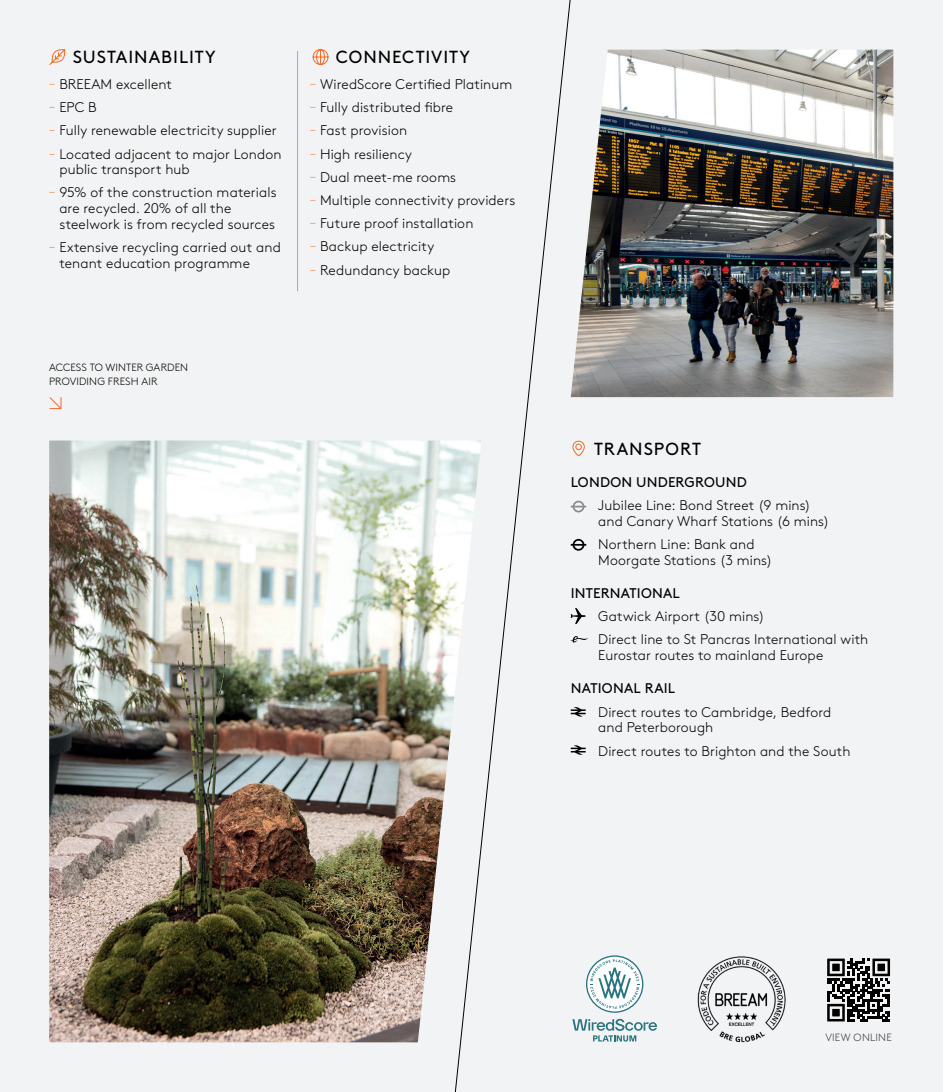
<style>
.page{position:relative;width:943px;height:1092px;background:#fff}
.page>*{position:absolute;margin:0;border:0;box-sizing:border-box;transform-origin:0 0}
.Titles_-_Inside_Spread{font:17.5px "Brown Pro";letter-spacing:.055em;color:#020000}
.Transport_list{font:300 14px/15.8px "Brown Pro";letter-spacing:.01em;color:#020000}
.Transport_list_title{font:14px "Brown Pro";letter-spacing:.015em;color:#020000}
.Caption_-_Text{font:300 10.5px/14px "Brown Pro";letter-spacing:.005em;color:#020000}
.t1{font:300 10.5px "Brown Pro";letter-spacing:.02em;color:#3e3e3f}
.s1{font-size:12.25px;color:#f37935}
</style>
<div class="page">
<div style="left:0;top:0;width:943px;height:1091px;background:#f2f3f4"></div>
<img style="left:49px;top:440px;width:403px;height:602px">
<img style="left:573px;top:50px;width:320px;height:347px">
<svg style="left:827px;top:959px;width:64px;height:63px"></svg>
<svg style="left:827px;top:958px;width:63px;height:63px"></svg>
<svg style="left:49px;top:49px;width:17px;height:16px"></svg>
<svg style="left:312px;top:49px;width:17px;height:16px"></svg>
<hr style="left:297px;top:51px;width:1px;height:240px;background:#a8a9ad">
<svg style="left:573px;top:1018px;width:84px;height:23px"></svg>
<svg style="left:586px;top:955px;width:57px;height:57px"></svg>
<svg style="left:49px;top:397px;width:13px;height:12px"></svg>
<img style="left:697px;top:956px;width:89px;height:87px">
<svg style="left:452px;top:0;width:121px;height:1091px"></svg>
<svg style="left:570px;top:608px;width:15px;height:16px"></svg>
<svg style="left:570px;top:636px;width:18px;height:6px"></svg>
<svg style="left:570px;top:707px;width:15px;height:9px"></svg>
<div style="left:572px;top:500px;width:12px;height:12px;border:2px solid #8a8c8f;border-radius:50%"></div>
<svg style="left:570px;top:505px;width:16px;height:2px"></svg>
<div style="left:572px;top:539px;width:12px;height:11px;border:2px solid #020000;border-radius:50%"></div>
<svg style="left:570px;top:544px;width:16px;height:1px"></svg>
<svg style="left:570px;top:745px;width:15px;height:9px"></svg>
<svg style="left:572px;top:440px;width:13px;height:16px"></svg>
<p class="Titles_-_Inside_Spread" style="left:73px;top:44px;width:145px">SUSTAINABILITY</p>
<p class="Transport_list" style="left:49px;top:75px;width:124px"><span class="s1">–</span> BREEAM excellent</p>
<p class="Transport_list" style="left:49px;top:98px;width:49px"><span class="s1">–</span> EPC B</p>
<p class="Transport_list" style="left:49px;top:122px;width:229px"><span class="s1">–</span> Fully renewable electricity supplier</p>
<p class="Transport_list" style="left:59px;top:145px;width:224px;text-indent:-10px"><span class="s1">–</span> Located adjacent to major London public transport hub</p>
<p class="Transport_list" style="left:59px;top:184px;width:219px;text-indent:-10px"><span class="s1">–</span> 95% of the construction materials are recycled. 20% of all the steelwork is from recycled sources</p>
<p class="Transport_list" style="left:59px;top:238px;width:223px;text-indent:-10px"><span class="s1">–</span> Extensive recycling carried out and tenant education programme</p>
<p class="Titles_-_Inside_Spread" style="left:336px;top:44px;width:136px">CONNECTIVITY</p>
<p class="Transport_list" style="left:310px;top:75px;width:204px"><span class="s1">–</span> WiredScore Certified Platinum</p>
<p class="Transport_list" style="left:310px;top:98px;width:144px"><span class="s1">–</span> Fully distributed fibre</p>
<p class="Transport_list" style="left:310px;top:122px;width:98px"><span class="s1">–</span> Fast provision</p>
<p class="Transport_list" style="left:310px;top:145px;width:103px"><span class="s1">–</span> High resiliency</p>
<p class="Transport_list" style="left:310px;top:168px;width:147px"><span class="s1">–</span> Dual meet-me rooms</p>
<p class="Transport_list" style="left:310px;top:191px;width:207px"><span class="s1">–</span> Multiple connectivity providers</p>
<p class="Transport_list" style="left:310px;top:214px;width:165px"><span class="s1">–</span> Future proof installation</p>
<p class="Transport_list" style="left:310px;top:237px;width:126px"><span class="s1">–</span> Backup electricity</p>
<p class="Transport_list" style="left:310px;top:261px;width:142px"><span class="s1">–</span> Redundancy backup</p>
<p class="Caption_-_Text" style="left:49px;top:359px;width:140px">ACCESS TO WINTER GARDEN<br>PROVIDING FRESH AIR</p>
<p class="Titles_-_Inside_Spread" style="left:594px;top:435px;width:108px">TRANSPORT</p>
<p class="Transport_list_title" style="left:571px;top:471px;width:177px">LONDON UNDERGROUND</p>
<p class="Transport_list" style="left:598px;top:496px;width:232px">Jubilee Line: Bond Street (9 mins) and Canary Wharf Stations (6 mins)</p>
<p class="Transport_list" style="left:598px;top:535px;width:175px">Northern Line: Bank and<br>Moorgate Stations (3 mins)</p>
<p class="Transport_list_title" style="left:571px;top:582px;width:110px">INTERNATIONAL</p>
<p class="Transport_list" style="left:598px;top:607px;width:168px">Gatwick Airport (30 mins)</p>
<p class="Transport_list" style="left:598px;top:630px;width:271px">Direct line to St Pancras International with<br>Eurostar routes to mainland Europe</p>
<p class="Transport_list_title" style="left:571px;top:677px;width:106px">NATIONAL RAIL</p>
<p class="Transport_list" style="left:598px;top:702px;width:234px">Direct routes to Cambridge, Bedford and Peterborough</p>
<p class="Transport_list" style="left:598px;top:741px;width:254px">Direct routes to Brighton and the South</p>
<p class="t1" style="left:825px;top:1029px;width:68px">VIEW ONLINE</p>
</div>
